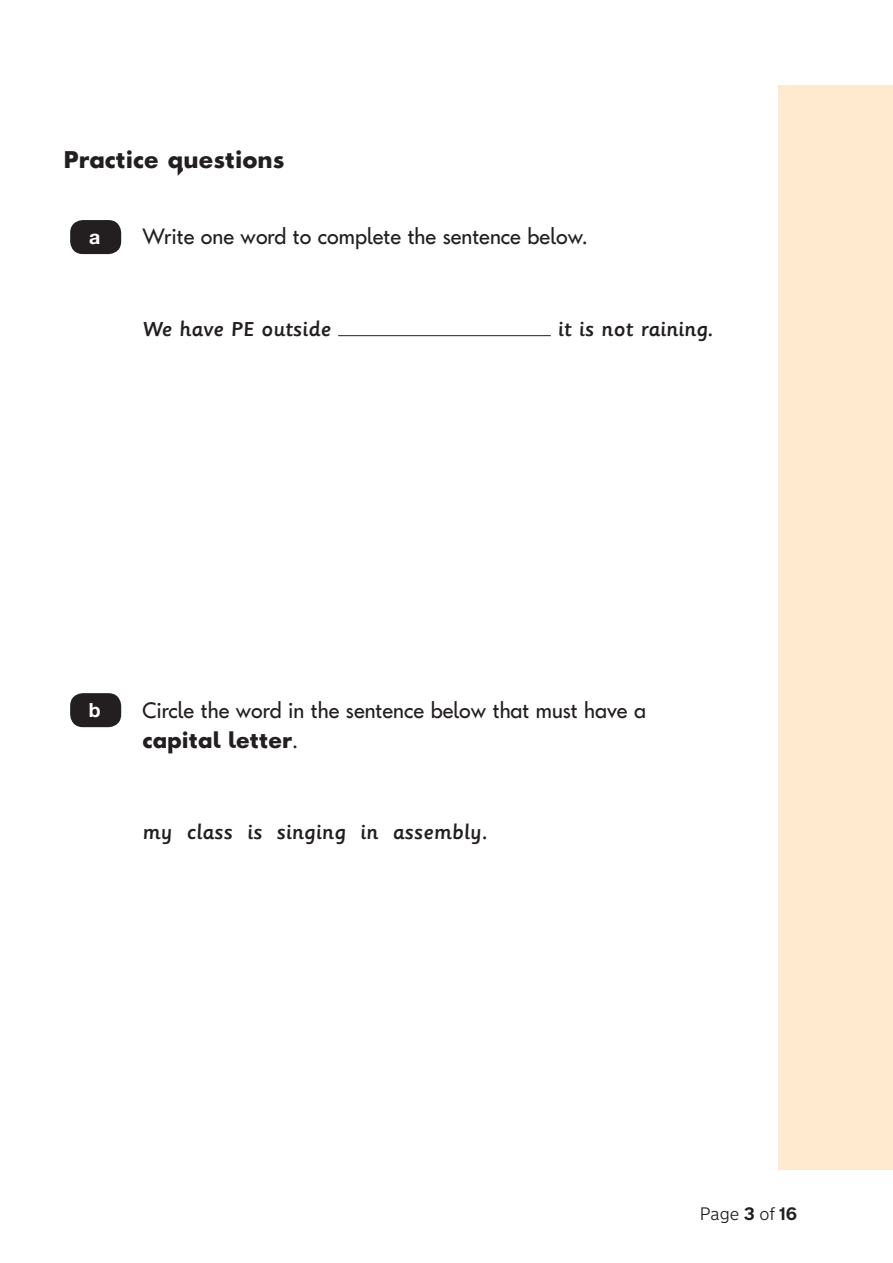
<style>
.page{position:relative;width:893px;height:1263px;background:#fff}
.page>*{position:absolute;margin:0;border:0;box-sizing:border-box;transform-origin:0 0}
.Name_School_DfeNumbe{font:700 24px "Keystageone";color:#231f20}
.t1{font:22.5px/30px "Keystageone Regular 2";color:#231f20}
.t2{font:22.5px "Keystageone";color:#231f20}
.t3{font:22.5px "Sassoon Primary Md";color:#231f20}
.t4{font:22.5px "Sassoon Primary Md 2";color:#231f20}
.t5{font:700 19.5px "Helvetica Neue LT Std";color:#fff}
.Page_number{font:300 18px "New Transport";color:#231f20}
.s1{font-family:"Keystageone Bold 2"}
.s2{font-weight:700}
</style>
<div class="page">
<div style="left:778px;top:85px;width:115px;height:1084px;background:#ffead0"></div>
<hr style="left:338px;top:335px;width:213px;height:1px;background:#231f20">
<div style="left:70px;top:220px;width:51px;height:34px;background:#231f20;border-radius:13px"></div>
<div style="left:70px;top:693px;width:51px;height:34px;background:#231f20;border-radius:13px"></div>
<p class="Name_School_DfeNumbe" style="left:64px;top:149px;width:222px">Practice questions</p>
<p class="t5" style="left:89px;top:225px;width:13px">a</p>
<p class="t2" style="left:142px;top:226px;width:447px">Write one word to complete the sentence below.</p>
<p class="t3" style="left:142px;top:317px;width:190px">We have PE outside</p>
<p class="t3" style="left:558px;top:317px;width:157px">it is not raining.</p>
<p class="t5" style="left:89px;top:698px;width:13px">b</p>
<p class="t1" style="left:142px;top:696px;width:505px">Circle the word in the sentence below that must have a <span class="s1">capital letter</span>.</p>
<p class="t4" style="left:142px;top:820px;width:347px">my class is singing in assembly.</p>
<p class="Page_number" style="left:700px;top:1203px;width:99px">Page <span class="s2">3</span> of <span class="s2">16</span></p>
</div>
